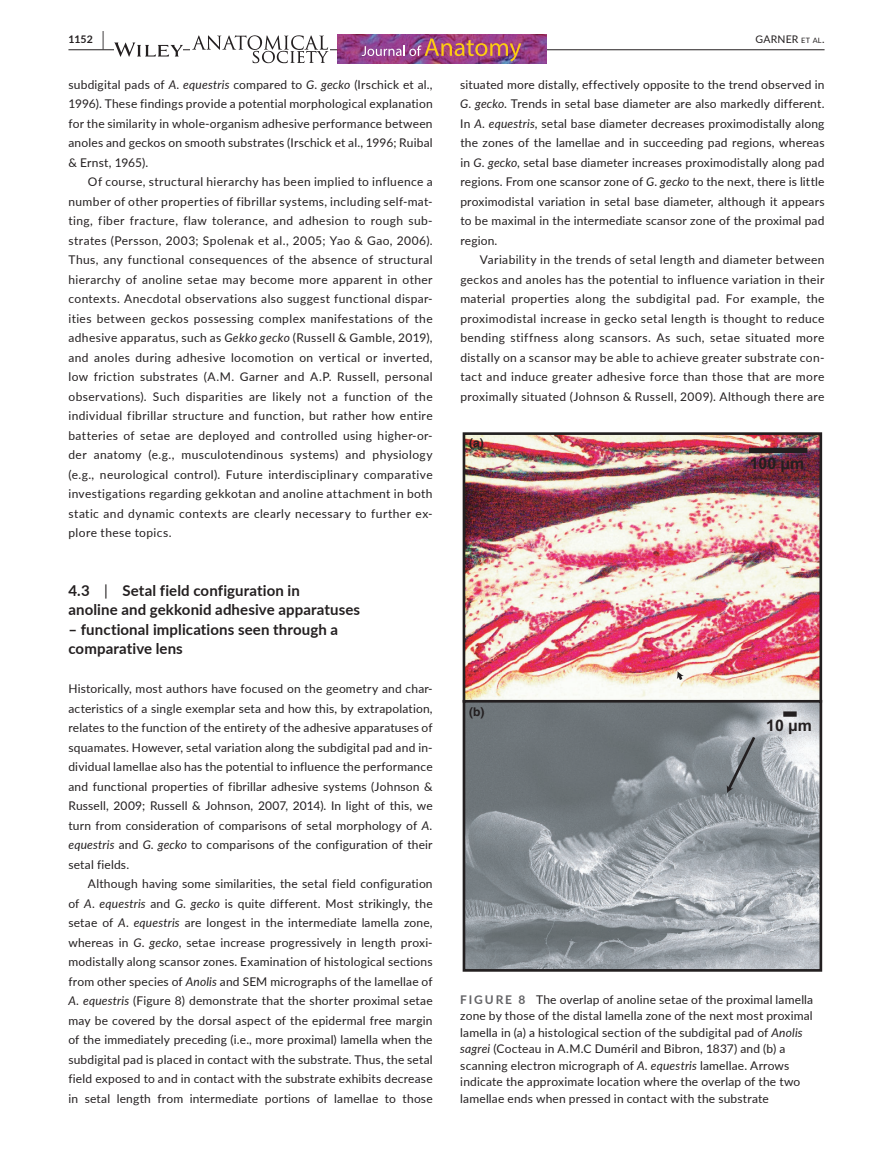
<style>
.page{position:relative;width:893px;height:1174px;background:#fff}
.page>*{position:absolute;margin:0;border:0;box-sizing:border-box;transform-origin:0 0}
.t1{font:700 15.9px "Arial";color:#231f20}
.t2{font:700 15px/19.5px "Lato";letter-spacing:.005em;color:#231f20}
.t3{font:12px/19.5px "Lato";letter-spacing:.015em;color:#231f20;text-align:justify}
.t4{font:700 12px "Helvetica";color:#231f20}
.t5{font:10.5px "Lato";letter-spacing:.02em;color:#231f20}
.t6{font:700 10.5px "Lato";color:#231f20}
.s1{font-size:19.5px}
.s2{font-size:7.35px}
.s3{font-style:italic}
.s4{font-weight:400}
.s5{font-weight:700;color:#636366}
</style>
<div class="page">
<hr style="left:68px;top:49px;width:756px;height:1px;background:#231f20">
<svg style="left:114px;top:42px;width:69px;height:15px"></svg>
<img style="left:191px;top:35px;width:139px;height:29px">
<img style="left:337px;top:34px;width:209px;height:30px">
<img style="left:362px;top:39px;width:159px;height:22px">
<img style="left:467px;top:704px;width:351px;height:263px">
<img style="left:463px;top:432px;width:359px;height:268px">
<svg style="left:677px;top:671px;width:7px;height:8px"></svg>
<div style="left:783px;top:711px;width:14px;height:5px;background:#231f20"></div>
<div style="left:463px;top:700px;width:359px;height:271px;border:3px solid #231f20"></div>
<svg style="left:725px;top:734px;width:33px;height:59px"></svg>
<p class="t6" style="left:68px;top:31px;width:37px">1152 <span class="s1">|</span></p>
<p class="t5" style="left:755px;top:31px;width:71px">GARNER <span class="s2">et al</span>.</p>
<p class="t3" style="left:68px;top:74px;width:366px">subdigital pads of <span class="s3">A. equestris</span> compared to <span class="s3">G. gecko</span> (Irschick et al., 1996). These findings provide a potential morphological explanation for the similarity in whole-organism adhesive performance between anoles and geckos on smooth substrates (Irschick et al., 1996; Ruibal &amp; Ernst, 1965).</p>
<p class="t3" style="left:68px;top:171px;width:366px;text-indent:20px">Of course, structural hierarchy has been implied to influence a number of other properties of fibrillar systems, including self-mat&shy;ting, fiber fracture, flaw tolerance, and adhesion to rough sub&shy;strates (Persson, 2003; Spolenak et al., 2005; Yao &amp; Gao, 2006).<br>Thus, any functional consequences of the absence of structural hierarchy of anoline setae may become more apparent in other contexts. Anecdotal observations also suggest functional dispar&shy;ities between geckos possessing complex manifestations of the adhesive apparatus, such as <span class="s3">Gekko gecko</span> (Russell &amp; Gamble, 2019), and anoles during adhesive locomotion on vertical or inverted, low friction substrates (A.M. Garner and A.P. Russell, personal observations). Such disparities are likely not a function of the individual fibrillar structure and function, but rather how entire batteries of setae are deployed and controlled using higher-or&shy;der anatomy (e.g., musculotendinous systems) and physiology (e.g., neurological control). Future interdisciplinary comparative investigations regarding gekkotan and anoline attachment in both static and dynamic contexts are clearly necessary to further ex&shy;plore these topics.</p>
<p class="t3" style="left:460px;top:74px;width:366px">situated more distally, effectively opposite to the trend observed in <span class="s3">G. gecko</span>. Trends in setal base diameter are also markedly different.<br>In <span class="s3">A. equestris</span>, setal base diameter decreases proximodistally along the zones of the lamellae and in succeeding pad regions, whereas in <span class="s3">G. gecko</span>, setal base diameter increases proximodistally along pad regions. From one scansor zone of <span class="s3">G. gecko</span> to the next, there is little proximodistal variation in setal base diameter, although it appears to be maximal in the intermediate scansor zone of the proximal pad region.</p>
<p class="t3" style="left:460px;top:249px;width:366px;text-indent:20px">Variability in the trends of setal length and diameter between geckos and anoles has the potential to influence variation in their material properties along the subdigital pad. For example, the proximodistal increase in gecko setal length is thought to reduce bending stiffness along scansors. As such, setae situated more distally on a scansor may be able to achieve greater substrate con&shy;tact and induce greater adhesive force than those that are more proximally situated (Johnson &amp; Russell, 2009). Although there are</p>
<p class="t4" style="left:469px;top:436px;width:16px">(a)</p>
<h1 class="t1" style="left:750px;top:453px;width:56px">100 μm</h1>
<p class="t2" style="left:68px;top:580px;width:293px">4.3 <span class="s4">|</span> Setal field configuration in<br>anoline and gekkonid adhesive apparatuses</p>
<p class="t2" style="left:68px;top:619px;width:271px">– functional implications seen through a comparative lens</p>
<p class="t3" style="left:68px;top:678px;width:366px">Historically, most authors have focused on the geometry and char&shy;acteristics of a single exemplar seta and how this, by extrapolation, relates to the function of the entirety of the adhesive apparatuses of squamates. However, setal variation along the subdigital pad and in&shy;dividual lamellae also has the potential to influence the performance and functional properties of fibrillar adhesive systems (Johnson &amp; Russell, 2009; Russell &amp; Johnson, 2007, 2014). In light of this, we turn from consideration of comparisons of setal morphology of <span class="s3">A. equestris</span> and <span class="s3">G. gecko</span> to comparisons of the configuration of their setal fields.</p>
<p class="t3" style="left:68px;top:873px;width:366px;text-indent:20px">Although having some similarities, the setal field configuration of <span class="s3">A. equestris</span> and <span class="s3">G. gecko</span> is quite different. Most strikingly, the setae of <span class="s3">A. equestris</span> are longest in the intermediate lamella zone, whereas in <span class="s3">G. gecko</span>, setae increase progressively in length proxi&shy;modistally along scansor zones. Examination of histological sections from other species of <span class="s3">Anolis</span> and SEM micrographs of the lamellae of <span class="s3">A. equestris</span> (Figure 8) demonstrate that the shorter proximal setae may be covered by the dorsal aspect of the epidermal free margin of the immediately preceding (i.e., more proximal) lamella when the subdigital pad is placed in contact with the substrate. Thus, the setal field exposed to and in contact with the substrate exhibits decrease in setal length from intermediate portions of lamellae to those</p>
<p class="t4" style="left:469px;top:704px;width:17px">(b)</p>
<h1 class="t1" style="left:766px;top:715px;width:47px">10 μm</h1>
<p class="t3" style="left:460px;top:990px;width:354px;line-height:16.5px;text-align:left"><span class="s5">FIGURE 8</span> The overlap of anoline setae of the proximal lamella zone by those of the distal lamella zone of the next most proximal lamella in (a) a histological section of the subdigital pad of <span class="s3">Anolis sagrei</span> (Cocteau in A.M.C Duméril and Bibron, 1837) and (b) a scanning electron micrograph of <span class="s3">A. equestris</span> lamellae. Arrows indicate the approximate location where the overlap of the two lamellae ends when pressed in contact with the substrate</p>
</div>
